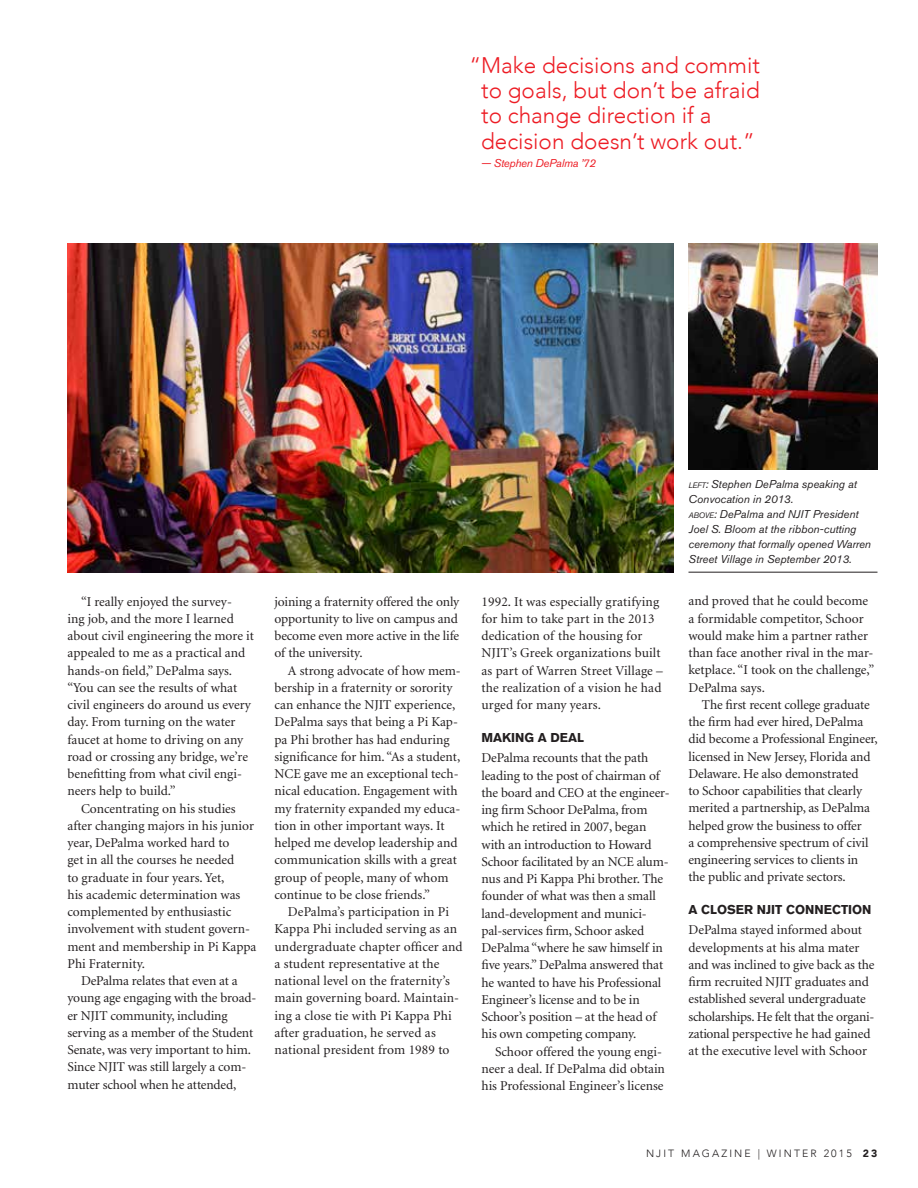
<style>
.page{position:relative;width:918px;height:1188px;background:#fff}
.page>*{position:absolute;margin:0;border:0;box-sizing:border-box;transform-origin:0 0}
.t1{font:300 22.5px/25.5px "Avenir";color:#ed1c24}
.t2{font:13.5px/17.2px "Minion";letter-spacing:-.005em;color:#231f20}
.t3{font:700 12.75px "Akzidenz Grotesk BQ";color:#231f20}
.t4{font:italic 11.25px/15px "Akzidenz Grotesk BQ";color:#231f20}
.t5{font:italic 11.25px "Akzidenz Grotesk BQ";letter-spacing:-.02em;color:#ed1c24}
.t6{font:300 10.5px "Avenir";letter-spacing:.2em;color:#231f20}
.s1{font-size:7.8px}
.s2{font-weight:900}
</style>
<div class="page">
<img style="left:68px;top:243px;width:606px;height:329px">
<img style="left:688px;top:243px;width:190px;height:227px">
<hr style="left:688px;top:572px;width:190px;height:1px;background:#231f20">
<h1 class="t1" style="left:481px;top:52px;width:280px;text-indent:-12px">“Make decisions and commit to goals, but don’t be afraid to change direction if a decision doesn’t work out.”</h1>
<p class="t5" style="left:481px;top:156px;width:117px">— Stephen DePalma ’72</p>
<p class="t2" style="left:68px;top:593px;width:188px;text-indent:14px">“I really enjoyed the survey-<br>ing job, and the more I learned about civil engineering the more it appealed to me as a practical and hands-on field,” DePalma says. “You can see the results of what civil engineers do around us every day. From turning on the water faucet at home to driving on any road or crossing any bridge, we’re benefitting from what civil engi&shy;neers help to build.”</p>
<p class="t2" style="left:68px;top:800px;width:190px;text-indent:14px">Concentrating on his studies after changing majors in his junior year, DePalma worked hard to<br>get in all the courses he needed<br>to graduate in four years. Yet,<br>his academic determination was complemented by enthusiastic involvement with student govern&shy;ment and membership in Pi Kappa<br>Phi Fraternity.</p>
<p class="t2" style="left:68px;top:973px;width:190px;text-indent:14px">DePalma relates that even at a young age engaging with the broad&shy;er NJIT community, including serving as a member of the Student<br>Senate, was very important to him.<br>Since NJIT was still largely a com&shy;muter school when he attended,</p>
<p class="t2" style="left:274px;top:593px;width:186px;text-align:justify">joining a fraternity offered the only opportunity to live on campus and become even more active in the life of the university.</p>
<p class="t2" style="left:274px;top:662px;width:188px;text-indent:14px">A strong advocate of how mem&shy;bership in a fraternity or sorority can enhance the NJIT experience,<br>DePalma says that being a Pi Kap&shy;pa Phi brother has had enduring significance for him. “As a student,<br>NCE gave me an exceptional tech&shy;nical education. Engagement with my fraternity expanded my educa&shy;tion in other important ways. It helped me develop leadership and communication skills with a great group of people, many of whom continue to be close friends.”</p>
<p class="t2" style="left:274px;top:904px;width:190px;text-indent:14px">DePalma’s participation in Pi<br>Kappa Phi included serving as an undergraduate chapter officer and a student representative at the national level on the fraternity’s main governing board. Maintain&shy;ing a close tie with Pi Kappa Phi after graduation, he served as national president from 1989 to</p>
<p class="t2" style="left:481px;top:593px;width:183px">1992. It was especially gratifying for him to take part in the 2013 dedication of the housing for<br>NJIT’s Greek organizations built as part of Warren Street Village – the realization of a vision he had urged for many years.</p>
<p class="t3" style="left:482px;top:730px;width:104px">MAKING A DEAL</p>
<p class="t2" style="left:482px;top:750px;width:190px">DePalma recounts that the path leading to the post of chairman of the board and CEO at the engineer&shy;ing firm Schoor DePalma, from which he retired in 2007, began with an introduction to Howard<br>Schoor facilitated by an NCE alum&shy;nus and Pi Kappa Phi brother. The founder of what was then a small land-development and munici&shy;pal-services firm, Schoor asked<br>DePalma “where he saw himself in five years.” DePalma answered that he wanted to have his Professional<br>Engineer’s license and to be in<br>Schoor’s position – at the head of his own competing company.</p>
<p class="t2" style="left:482px;top:1043px;width:185px;text-indent:14px">Schoor offered the young engi&shy;neer a deal. If DePalma did obtain his Professional Engineer’s license</p>
<p class="t4" style="left:688px;top:477px;width:184px"><span class="s1">LEFT</span>: Stephen DePalma speaking at<br>Convocation in 2013.<br><span class="s1">ABOVE</span>: DePalma and NJIT President<br>Joel S. Bloom at the ribbon-cutting ceremony that formally opened Warren<br>Street Village in September 2013.</p>
<p class="t2" style="left:688px;top:593px;width:187px">and proved that he could become a formidable competitor, Schoor would make him a partner rather than face another rival in the mar&shy;ketplace. “I took on the challenge,”<br>DePalma says.</p>
<p class="t2" style="left:688px;top:696px;width:191px;text-indent:14px">The first recent college graduate the firm had ever hired, DePalma did become a Professional Engineer, licensed in New Jersey, Florida and Delaware. He also demonstrated<br>to Schoor capabilities that clearly merited a partnership, as DePalma helped grow the business to offer<br>a comprehensive spectrum of civil engineering services to clients in the public and private sectors.</p>
<p class="t3" style="left:688px;top:902px;width:185px">A CLOSER NJIT CONNECTION</p>
<p class="t2" style="left:688px;top:922px;width:188px">DePalma stayed informed about developments at his alma mater and was inclined to give back as the firm recruited NJIT graduates and established several undergraduate scholarships. He felt that the organi&shy;zational perspective he had gained at the executive level with Schoor</p>
<p class="t6" style="left:646px;top:1147px;width:233px">NJIT MAGAZINE | WINTER 2015 <span class="s2">23</span></p>
</div>
